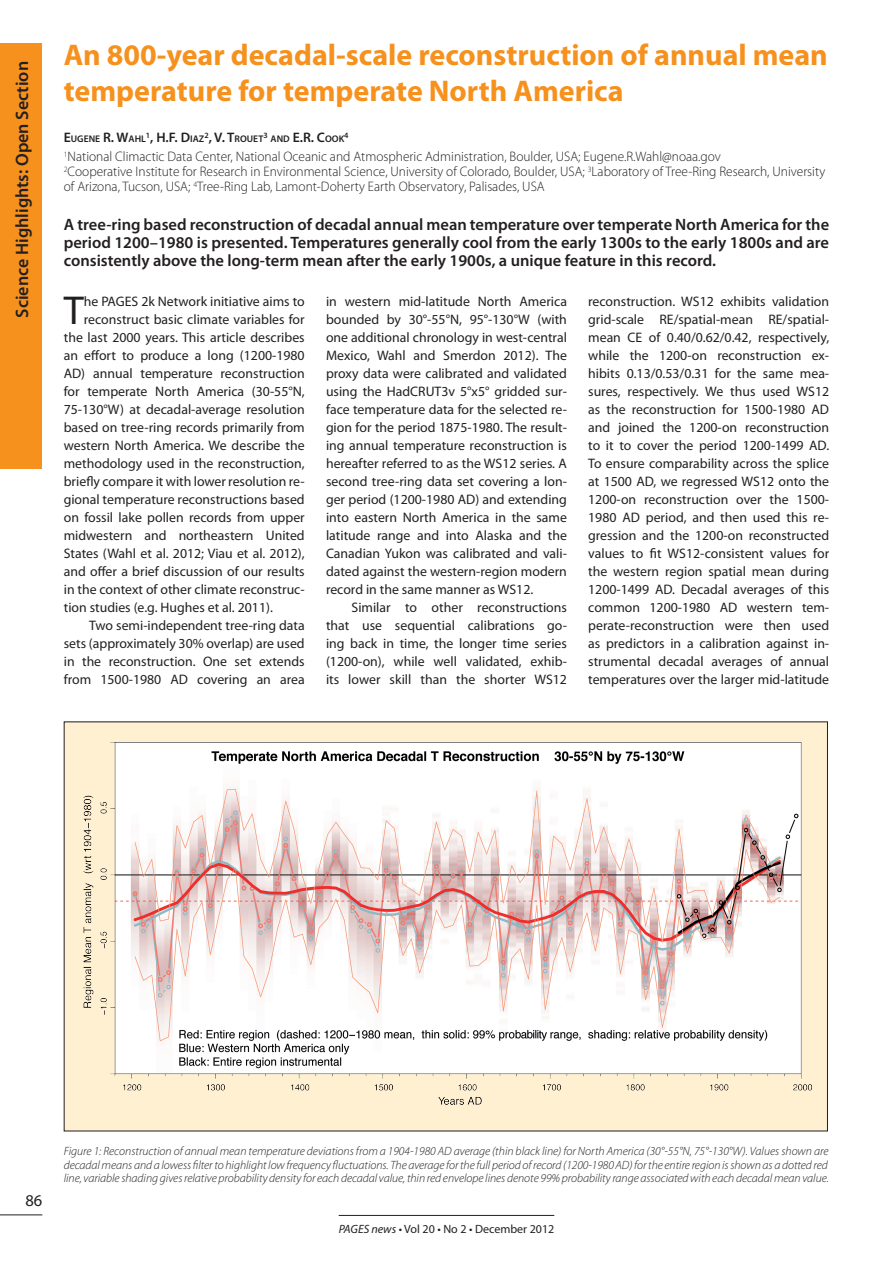
<style>
.page{position:relative;width:893px;height:1263px;background:#fff}
.page>*{position:absolute;margin:0;border:0;box-sizing:border-box;transform-origin:0 0}
.Text-box_-_indent{font:40.5px "Myriad Pro";color:#231f20}
.Title_orange{font:700 30px/36px "Myriad Pro";color:#f6911e}
.side-title{font:600 18px "Myriad Pro";color:#231f20}
.abstract{font:600 16.5px/18px "Myriad Pro";color:#231f20;text-align:justify}
.Text-box{font:16.5px "Myriad Pro";color:#231f20}
.Text-box_-_indent-2{font:13.8px/18px "Myriad Pro";color:#231f20;text-align:justify}
.Author_info{font:300 13.8px/15px "Myriad Pro";color:#231f20}
.Autoren{font:600 13.8px "Myriad Pro";color:#231f20}
.figure_caption{font:italic 300 12px/13.5px "Myriad Pro";letter-spacing:-.005em;color:#231f20;text-align:justify}
.t1{font:12px "Myriad Pro";color:#231f20}
.Autoren-2{font:600 9.6px "Myriad Pro";color:#231f20}
.Autoren-3{font:600 8.1px "Myriad Pro";color:#231f20}
.s1{font-size:13.8px}
.s2{font-size:9.6px}
.s3{font-style:italic}
</style>
<div class="page">
<hr style="left:0;top:1214px;width:42px;height:1px;background:#231f20">
<hr style="left:339px;top:1215px;width:215px;height:1px;background:#231f20">
<div style="left:0;top:43px;width:42px;height:425px;background:#f6911e"></div>
<div style="left:64px;top:722px;width:763px;height:409px;background:#fef0d0"></div>
<img style="left:83px;top:742px;width:729px;height:363px">
<p class="side-title" style="left:11px;top:318px;width:258px;rotate:-90deg">Science Highlights: Open Section</p>
<p class="Title_orange" style="left:64px;top:36px;width:766px">An 800-year decadal-scale reconstruction of annual mean temperature for temperate North America</p>
<p class="Autoren-2" style="left:64px;top:133px;width:84px"><span class="s1">E</span>UGENE <span class="s1">R. W</span>AHL</p>
<p class="Autoren" style="left:146px;top:129px;width:60px"><sup>1</sup>, H.F. D<span class="s2">IAZ</span></p>
<p class="Autoren-2" style="left:204px;top:133px;width:55px"><sup>2</sup><span class="s1">, V. T</span>ROUET</p>
<p class="Autoren-3" style="left:263px;top:130px;width:6px">3</p>
<p class="Autoren-2" style="left:271px;top:133px;width:75px">AND <span class="s1">E.R. C</span>OOK</p>
<p class="Autoren-3" style="left:344px;top:130px;width:6px">4</p>
<p class="Author_info" style="left:64px;top:150px;width:659px"><sup>1</sup>National Climactic Data Center, National Oceanic and Atmospheric Administration, Boulder, USA; Eugene.R.Wahl@noaa.gov</p>
<p class="Author_info" style="left:64px;top:165px;width:763px"><sup>2</sup>Cooperative Institute for Research in Environmental Science, University of Colorado, Boulder, USA; <sup>3</sup>Laboratory of Tree-Ring Research, University of Arizona, Tucson, USA; <sup>4</sup>Tree-Ring Lab, Lamont-Doherty Earth Observatory, Palisades, USA</p>
<p class="abstract" style="left:64px;top:215px;width:767px">A tree-ring based reconstruction of decadal annual mean temperature over temperate North America for the period 1200–1980 is presented. Temperatures generally cool from the early 1300s to the early 1800s and are consistently above the long-term mean after the early 1900s, a unique feature in this record.</p>
<p class="Text-box_-_indent" style="left:64px;top:285px;width:22px">T</p>
<p class="Text-box_-_indent-2" style="left:84px;top:292px;width:222px">he PAGES 2k Network initiative aims to</p>
<p class="Text-box_-_indent-2" style="left:326px;top:292px;width:242px">in western mid-latitude North America bounded by 30°-55°N, 95°-130°W (with one additional chronology in west-central Mexico, Wahl and Smerdon 2012). The proxy data were calibrated and validated using the HadCRUT3v 5°x5° gridded sur&shy;face temperature data for the selected re&shy;gion for the period 1875-1980. The result&shy;ing annual temperature reconstruction is hereafter referred to as the WS12 series. A second tree-ring data set covering a lon&shy;ger period (1200-1980 AD) and extending into eastern North America in the same latitude range and into Alaska and the Canadian Yukon was calibrated and vali&shy;dated against the western-region modern record in the same manner as WS12.</p>
<p class="Text-box_-_indent-2" style="left:326px;top:598px;width:242px;text-indent:26px">Similar to other reconstructions that use sequential calibrations go&shy;ing back in time, the longer time series (1200-on), while well validated, exhib&shy;its lower skill than the shorter WS12</p>
<p class="Text-box_-_indent-2" style="left:588px;top:292px;width:242px">reconstruction. WS12 exhibits validation grid-scale RE/spatial-mean RE/spatial&shy;mean CE of 0.40/0.62/0.42, respectively, while the 1200-on reconstruction ex&shy;hibits 0.13/0.53/0.31 for the same mea&shy;sures, respectively. We thus used WS12 as the reconstruction for 1500-1980 AD and joined the 1200-on reconstruction to it to cover the period 1200-1499 AD.<br>To ensure comparability across the splice at 1500 AD, we regressed WS12 onto the 1200-on reconstruction over the 1500- 1980 AD period, and then used this re&shy;gression and the 1200-on reconstructed values to fit WS12-consistent values for the western region spatial mean during 1200-1499 AD. Decadal averages of this common 1200-1980 AD western tem&shy;perate-reconstruction were then used as predictors in a calibration against in&shy;strumental decadal averages of annual temperatures over the larger mid-latitude</p>
<p class="Text-box_-_indent-2" style="left:84px;top:310px;width:222px">reconstruct basic climate variables for</p>
<p class="Text-box_-_indent-2" style="left:64px;top:328px;width:242px">the last 2000 years. This article describes</p>
<p class="Text-box_-_indent-2" style="left:64px;top:346px;width:242px">an effort to produce a long (1200-1980</p>
<p class="Text-box_-_indent-2" style="left:64px;top:364px;width:242px">AD) annual temperature reconstruction</p>
<p class="Text-box_-_indent-2" style="left:64px;top:382px;width:242px">for temperate North America (30-55°N,</p>
<p class="Text-box_-_indent-2" style="left:64px;top:400px;width:242px">75-130°W) at decadal-average resolution</p>
<p class="Text-box_-_indent-2" style="left:64px;top:418px;width:242px">based on tree-ring records primarily from</p>
<p class="Text-box_-_indent-2" style="left:64px;top:436px;width:242px">western North America. We describe the</p>
<p class="Text-box_-_indent-2" style="left:64px;top:454px;width:242px">methodology used in the reconstruction,</p>
<p class="Text-box_-_indent-2" style="left:64px;top:472px;width:242px">briefly compare it with lower resolution re-</p>
<p class="Text-box_-_indent-2" style="left:64px;top:490px;width:242px">gional temperature reconstructions based</p>
<p class="Text-box_-_indent-2" style="left:64px;top:508px;width:242px">on fossil lake pollen records from upper</p>
<p class="Text-box_-_indent-2" style="left:64px;top:526px;width:242px">midwestern and northeastern United</p>
<p class="Text-box_-_indent-2" style="left:64px;top:544px;width:242px">States (Wahl et al. 2012; Viau et al. 2012),</p>
<p class="Text-box_-_indent-2" style="left:64px;top:562px;width:242px">and offer a brief discussion of our results</p>
<p class="Text-box_-_indent-2" style="left:64px;top:580px;width:242px">in the context of other climate reconstruc-</p>
<p class="Text-box_-_indent-2" style="left:64px;top:598px;width:211px">tion studies (e.g. Hughes et al. 2011).</p>
<p class="Text-box_-_indent-2" style="left:64px;top:616px;width:242px;text-indent:26px">Two semi-independent tree-ring data sets (approximately 30% overlap) are used in the reconstruction. One set extends from 1500-1980 AD covering an area</p>
<p class="Text-box" style="left:25px;top:1190px;width:18px">86</p>
<p class="figure_caption" style="left:64px;top:1145px;width:766px">Figure 1: Reconstruction of annual mean temperature deviations from a 1904-1980 AD average (thin black line) for North America (30°-55°N, 75°-130°W). Values shown are decadal means and a lowess filter to highlight low frequency fluctuations. The average for the full period of record (1200-1980 AD) for the entire region is shown as a dotted red line, variable shading gives relative probability density for each decadal value, thin red envelope lines denote 99% probability range associated with each decadal mean value.</p>
<p class="t1" style="left:339px;top:1221px;width:217px"><span class="s3">PAGES news</span> • Vol 20 • No 2 • December 2012</p>
</div>
